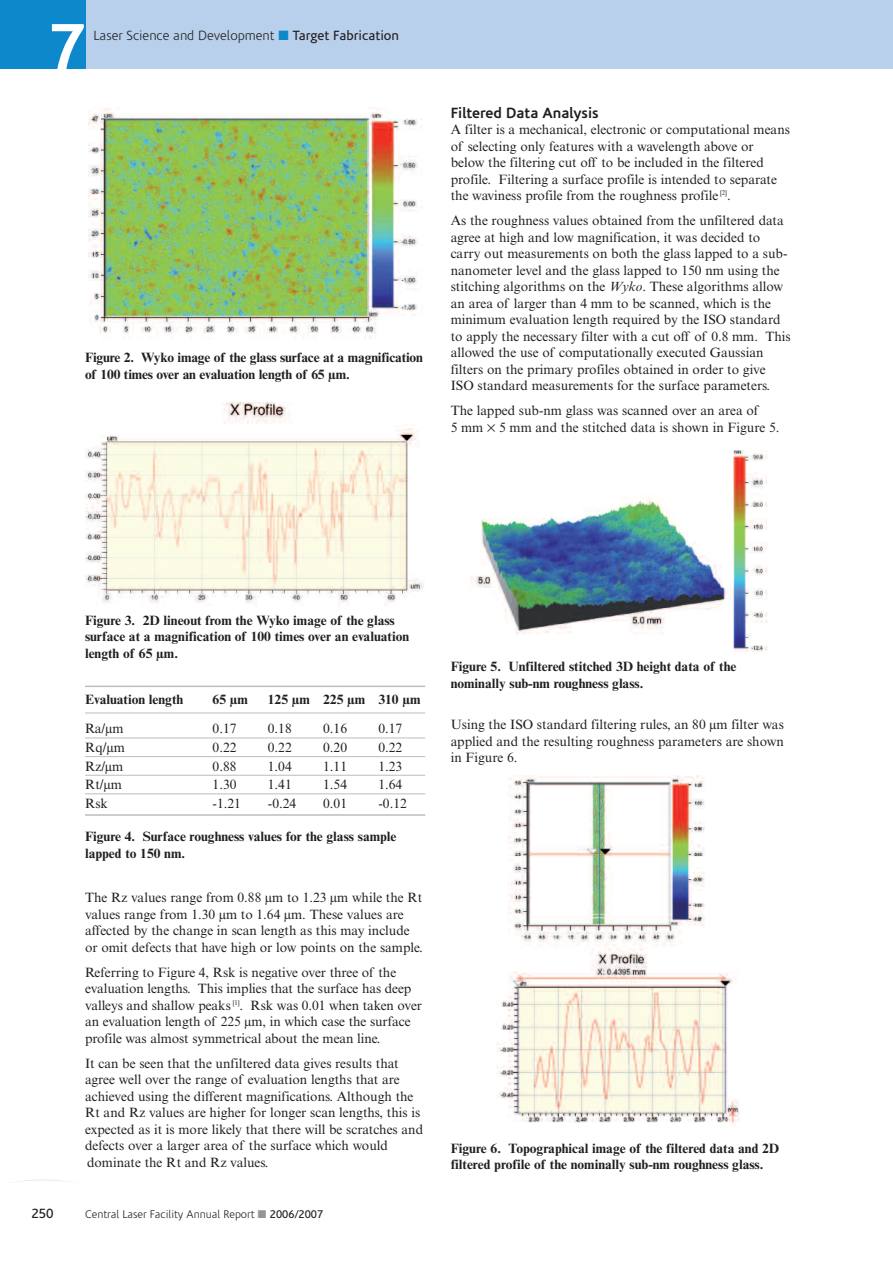
<style>
.page{position:relative;width:893px;height:1263px;background:#fff}
.page>*{position:absolute;margin:0;border:0;box-sizing:border-box;transform-origin:0 0}
.t1{font:700 66px "Corisande";color:#fff}
.t2{font:700 15px "Corisande";color:#231f20}
.t3{font:13.5px/16.5px "Times NRMT";color:#231f20}
.t4{font:700 13.5px/16.5px "Times NRMT";color:#231f20}
.t5{font:300 13.5px "Corisande";color:#231f20}
.t6{font:13.5px "Corisande";color:#231f20}
.t7{font:300 11.25px "Corisande";color:#231f20}
.s1{color:#0c88cb}
.s2{font-weight:400}
.s3{font-style:italic}
.s4{color:#939598}
</style>
<div class="page">
<div style="left:85px;top:0;width:808px;height:68px;background:#b8d0eb"></div>
<div style="left:0;top:0;width:85px;height:68px;background:#0c88cb"></div>
<svg style="left:16px;top:1179px;width:54px;height:3px"></svg>
<img style="left:88px;top:108px;width:334px;height:231px">
<img style="left:85px;top:402px;width:339px;height:204px">
<hr style="left:85px;top:686px;width:340px;height:1px;background:#bcbdc0">
<hr style="left:85px;top:713px;width:340px;height:1px;background:#bcbdc0">
<hr style="left:85px;top:738px;width:340px;height:1px;background:#bcbdc0">
<hr style="left:85px;top:756px;width:340px;height:1px;background:#bcbdc0">
<hr style="left:85px;top:775px;width:340px;height:1px;background:#bcbdc0">
<hr style="left:85px;top:793px;width:340px;height:1px;background:#bcbdc0">
<hr style="left:85px;top:814px;width:340px;height:2px;background:#bcbdc0">
<img style="left:471px;top:450px;width:297px;height:202px">
<img style="left:496px;top:776px;width:244px;height:349px">
<h1 class="t1" style="left:49px;top:21px;width:38px">7</h1>
<p class="t5" style="left:94px;top:30px;width:307px">Laser Science and Development <span class="s1">■</span> <span class="s2">Target Fabrication</span></p>
<p class="t4" style="left:85px;top:351px;width:339px">Figure 2. Wyko image of the glass surface at a magnification of 100 times over an evaluation length of 65 µm.</p>
<p class="t2" style="left:451px;top:107px;width:149px">Filtered Data Analysis</p>
<p class="t3" style="left:451px;top:123px;width:341px">A filter is a mechanical, electronic or computational means of selecting only features with a wavelength above or below the filtering cut off to be included in the filtered profile. Filtering a surface profile is intended to separate the waviness profile from the roughness profile <sup>[2]</sup>.</p>
<p class="t3" style="left:451px;top:214px;width:342px">As the roughness values obtained from the unfiltered data agree at high and low magnification, it was decided to carry out measurements on both the glass lapped to a sub&shy;nanometer level and the glass lapped to 150 nm using the stitching algorithms on the <span class="s3">Wyko</span>. These algorithms allow an area of larger than 4 mm to be scanned, which is the minimum evaluation length required by the ISO standard to apply the necessary filter with a cut off of 0.8 mm. This allowed the use of computationally executed Gaussian filters on the primary profiles obtained in order to give ISO standard measurements for the surface parameters.</p>
<p class="t3" style="left:451px;top:404px;width:330px">The lapped sub-nm glass was scanned over an area of<br>5 mm 5 mm and the stitched data is shown in Figure 5.</p>
<p class="t4" style="left:85px;top:613px;width:326px">Figure 3. 2D lineout from the Wyko image of the glass surface at a magnification of 100 times over an evaluation length of 65 µm.</p>
<p class="t4" style="left:85px;top:693px;width:100px">Evaluation length</p>
<p class="t4" style="left:213px;top:693px;width:37px">65 µm</p>
<p class="t4" style="left:268px;top:693px;width:154px">125 µm 225 µm 310 µm</p>
<p class="t3" style="left:85px;top:722px;width:40px">Ra/µm</p>
<p class="t3" style="left:213px;top:722px;width:25px">0.17</p>
<p class="t3" style="left:268px;top:722px;width:25px">0.18</p>
<p class="t3" style="left:323px;top:722px;width:25px">0.16</p>
<p class="t3" style="left:378px;top:722px;width:25px">0.17</p>
<p class="t3" style="left:85px;top:740px;width:41px">Rq/µm</p>
<p class="t3" style="left:213px;top:740px;width:25px">0.22</p>
<p class="t3" style="left:268px;top:740px;width:25px">0.22</p>
<p class="t3" style="left:323px;top:740px;width:25px">0.20</p>
<p class="t3" style="left:378px;top:740px;width:25px">0.22</p>
<p class="t3" style="left:85px;top:759px;width:40px">Rz/µm</p>
<p class="t3" style="left:213px;top:759px;width:25px">0.88</p>
<p class="t3" style="left:268px;top:759px;width:25px">1.04</p>
<p class="t3" style="left:323px;top:759px;width:25px">1.11</p>
<p class="t3" style="left:378px;top:759px;width:25px">1.23</p>
<p class="t3" style="left:85px;top:778px;width:38px">Rt/µm</p>
<p class="t3" style="left:213px;top:778px;width:25px">1.30</p>
<p class="t3" style="left:268px;top:778px;width:25px">1.41</p>
<p class="t3" style="left:323px;top:778px;width:25px">1.54</p>
<p class="t3" style="left:378px;top:778px;width:25px">1.64</p>
<p class="t3" style="left:85px;top:796px;width:25px">Rsk</p>
<p class="t3" style="left:213px;top:796px;width:30px">-1.21</p>
<p class="t3" style="left:268px;top:796px;width:30px">-0.24</p>
<p class="t3" style="left:323px;top:796px;width:25px">0.01</p>
<p class="t3" style="left:378px;top:796px;width:30px">-0.12</p>
<p class="t4" style="left:85px;top:830px;width:313px">Figure 4. Surface roughness values for the glass sample lapped to 150 nm.</p>
<p class="t3" style="left:85px;top:891px;width:339px">The Rz values range from 0.88 µm to 1.23 µm while the Rt values range from 1.30 µm to 1.64 µm. These values are affected by the change in scan length as this may include or omit defects that have high or low points on the sample.</p>
<p class="t3" style="left:85px;top:965px;width:339px">Referring to Figure 4, Rsk is negative over three of the evaluation lengths. This implies that the surface has deep valleys and shallow peaks <sup>[1]</sup>. Rsk was 0.01 when taken over an evaluation length of 225 µm, in which case the surface profile was almost symmetrical about the mean line.</p>
<p class="t3" style="left:85px;top:1056px;width:340px">It can be seen that the unfiltered data gives results that agree well over the range of evaluation lengths that are achieved using the different magnifications. Although the Rt and Rz values are higher for longer scan lengths, this is expected as it is more likely that there will be scratches and defects over a larger area of the surface which would dominate the Rt and Rz values.</p>
<p class="t6" style="left:31px;top:1208px;width:24px">250</p>
<p class="t7" style="left:85px;top:1210px;width:240px">Central Laser Facility Annual Report <span class="s4">■</span> <span class="s2">2006/2007</span></p>
<p class="t4" style="left:451px;top:660px;width:287px">Figure 5. Unfiltered stitched 3D height data of the nominally sub-nm roughness glass.</p>
<p class="t3" style="left:451px;top:718px;width:335px;text-align:justify">Using the ISO standard filtering rules, an 80 µm filter was applied and the resulting roughness parameters are shown in Figure 6.</p>
<p class="t4" style="left:451px;top:1141px;width:330px">Figure 6. Topographical image of the filtered data and 2D filtered profile of the nominally sub-nm roughness glass.</p>
</div>
